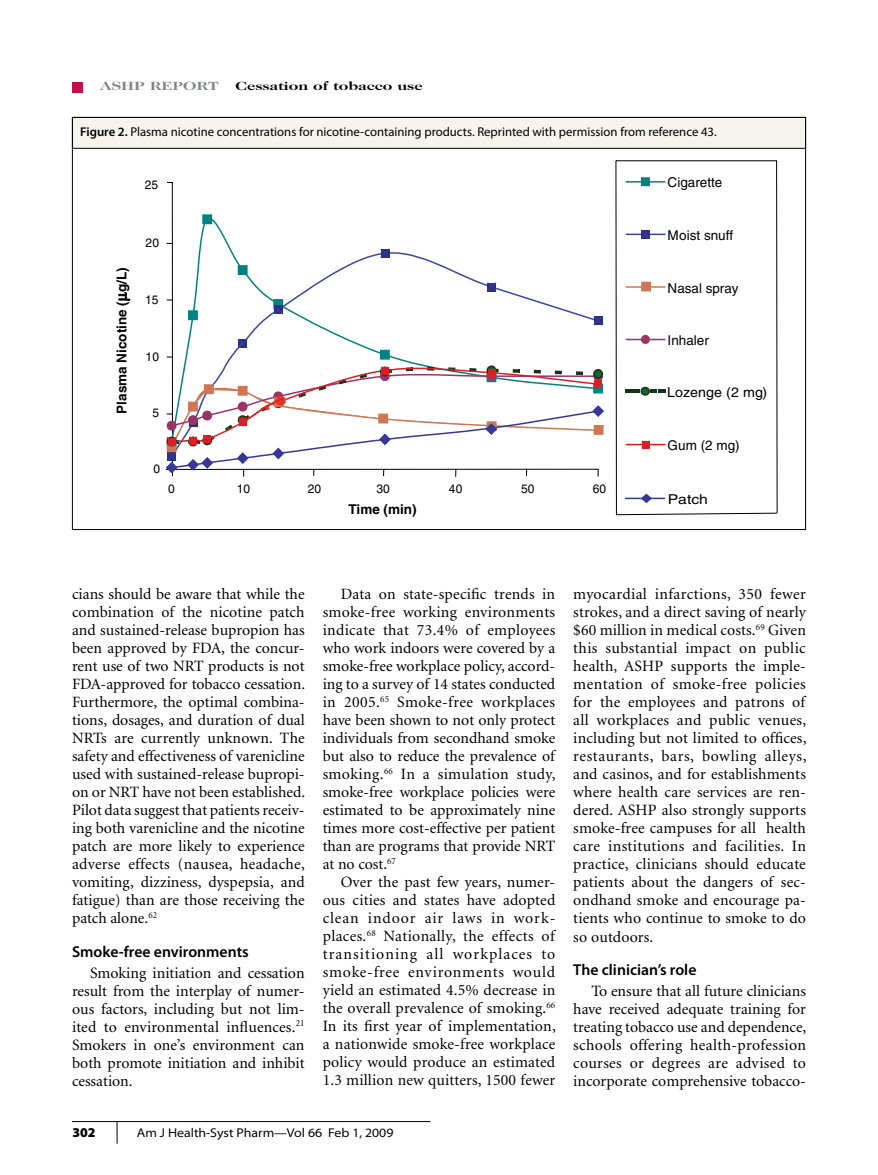
<style>
.page{position:relative;width:878px;height:1175px;background:#fff}
.page>*{position:absolute;margin:0;border:0;box-sizing:border-box;transform-origin:0 0}
.t1{font:15.75px/18px "Minion";color:#000;text-align:justify}
.t2{font:600 15.75px "Myriad Pro";color:#000}
.t3{font:13.5px "Helvetica";color:#010101}
.t4{font:700 13.5px "Helvetica";color:#000}
.t5{font:13.5px "Helvetica";color:#010101;scale:1.05 1}
.t6{font:13.5px "Helvetica";color:#010101;scale:1.16 1}
.t7{font:900 13.5px "Myriad Pro";color:#000}
.t8{font:12.75px "Myriad Pro";color:#000}
.t9{font:semi-expanded 12.75px "Myriad Pro";color:#000}
.t10{font:12.15px "Helvetica";letter-spacing:.005em;color:#000}
.t11{font:700 12px "Caslon Two Twenty Four";color:#000;scale:1.39 1}
.t12{font:700 12px "Caslon Two Twenty Four";color:#808285;scale:1.39 1}
.s1{font-weight:600}
</style>
<div class="page">
<div style="left:72px;top:82px;width:10px;height:11px;background:#c60c46"></div>
<svg style="left:117px;top:1122px;width:1px;height:21px"></svg>
<hr style="left:72px;top:1121px;width:358px;height:1px;background:#000">
<div style="left:72px;top:117px;width:733px;height:31px;background:#f6f5ed"></div>
<div style="left:72px;top:117px;width:734px;height:32px;border:1px solid #000"></div>
<hr style="left:166px;top:469px;width:432px;height:1px;background:#000">
<hr style="left:172px;top:182px;width:1px;height:294px;background:#000">
<svg style="left:170px;top:251px;width:422px;height:87px"></svg>
<div style="left:188px;top:310px;width:10px;height:10px;background:#048181;border:2px solid #048181"></div>
<div style="left:202px;top:214px;width:10px;height:10px;background:#048181;border:2px solid #048181"></div>
<div style="left:238px;top:265px;width:9px;height:10px;background:#048181;border:2px solid #048181"></div>
<div style="left:273px;top:299px;width:10px;height:10px;background:#048181"></div>
<svg style="left:272px;top:304px;width:12px;height:11px"></svg>
<svg style="left:379px;top:248px;width:12px;height:11px"></svg>
<svg style="left:486px;top:281px;width:11px;height:12px"></svg>
<svg style="left:592px;top:316px;width:11px;height:10px"></svg>
<svg style="left:167px;top:338px;width:436px;height:139px"></svg>
<svg style="left:615px;top:160px;width:162px;height:355px"></svg>
<svg style="left:650px;top:389px;width:15px;height:4px"></svg>
<svg style="left:625px;top:389px;width:15px;height:4px"></svg>
<svg style="left:119px;top:292px;width:11px;height:9px"></svg>
<p class="t12" style="left:100px;top:79px;width:87px">ASHP Report</p>
<p class="t11" style="left:235px;top:79px;width:136px">Cessation of tobacco use</p>
<p class="t8" style="left:80px;top:125px;width:638px"><span class="s1">Figure 2.</span> Plasma nicotine concentrations for nicotine-containing products. Reprinted with permission from reference 43.</p>
<p class="t10" style="left:145px;top:178px;width:15px">25</p>
<p class="t4" style="left:113px;top:414px;width:148px;rotate:-90deg">Plasma Nicotine ( g/L)</p>
<p class="t10" style="left:146px;top:236px;width:15px">20</p>
<p class="t10" style="left:145px;top:293px;width:15px">15</p>
<p class="t10" style="left:146px;top:349px;width:15px">10</p>
<p class="t10" style="left:153px;top:405px;width:8px">5</p>
<p class="t10" style="left:153px;top:462px;width:8px">0</p>
<p class="t10" style="left:168px;top:481px;width:8px">0</p>
<p class="t10" style="left:237px;top:481px;width:15px">10</p>
<p class="t10" style="left:308px;top:481px;width:15px">20</p>
<p class="t10" style="left:376px;top:481px;width:15px">30</p>
<p class="t10" style="left:449px;top:481px;width:15px">40</p>
<p class="t10" style="left:521px;top:481px;width:15px">50</p>
<p class="t4" style="left:348px;top:501px;width:70px">Time (min)</p>
<p class="t10" style="left:592px;top:482px;width:15px">60</p>
<p class="t3" style="left:667px;top:175px;width:56px">Cigarette</p>
<p class="t3" style="left:667px;top:227px;width:67px">Moist snuff</p>
<p class="t3" style="left:667px;top:280px;width:73px">Nasal spray</p>
<p class="t3" style="left:667px;top:332px;width:43px">Inhaler</p>
<p class="t5" style="left:667px;top:384px;width:97px">Lozenge (2 mg)</p>
<p class="t3" style="left:667px;top:437px;width:74px">Gum (2 mg)</p>
<p class="t6" style="left:667px;top:491px;width:36px">Patch</p>
<p class="t1" style="left:72px;top:586px;width:235px">cians should be aware that while the combination of the nicotine patch and sustained-release bupropion has been approved by FDA, the concur&shy;rent use of two NRT products is not FDA-approved for tobacco cessation.<br>Furthermore, the optimal combina&shy;tions, dosages, and duration of dual NRTs are currently unknown. The safety and effectiveness of varenicline used with sustained-release bupropi&shy;on or NRT have not been established.<br>Pilot data suggest that patients receiv&shy;ing both varenicline and the nicotine patch are more likely to experience adverse effects (nausea, headache, vomiting, dizziness, dyspepsia, and fatigue) than are those receiving the patch alone.<sup>62</sup></p>
<p class="t2" style="left:72px;top:942px;width:178px">Smoke-free environments</p>
<p class="t1" style="left:72px;top:964px;width:234px;text-indent:18px">Smoking initiation and cessation result from the interplay of numer&shy;ous factors, including but not lim&shy;ited to environmental influences.<sup>21<br></sup>Smokers in one’s environment can both promote initiation and inhibit cessation.</p>
<p class="t1" style="left:322px;top:585px;width:234px;text-indent:18px">Data on state-specific trends in smoke-free working environments indicate that 73.4% of employees who work indoors were covered by a smoke-free workplace policy, accord&shy;ing to a survey of 14 states conducted in 2005.<sup>65</sup> Smoke-free workplaces have been shown to not only protect individuals from secondhand smoke but also to reduce the prevalence of smoking.<sup>66</sup> In a simulation study, smoke-free workplace policies were estimated to be approximately nine times more cost-effective per patient than are programs that provide NRT at no cost.<sup>67</sup></p>
<p class="t1" style="left:322px;top:873px;width:234px;text-indent:18px">Over the past few years, numer&shy;ous cities and states have adopted clean indoor air laws in work&shy;places.<sup>68</sup> Nationally, the effects of transitioning all workplaces to smoke-free environments would yield an estimated 4.5% decrease in the overall prevalence of smoking.<sup>66<br></sup>In its first year of implementation, a nationwide smoke-free workplace policy would produce an estimated 1.3 million new quitters, 1500 fewer</p>
<p class="t7" style="left:72px;top:1125px;width:25px">302</p>
<p class="t9" style="left:137px;top:1125px;width:258px">Am J Health-Syst Pharm—Vol 66 Feb 1, 2009</p>
<p class="t1" style="left:573px;top:586px;width:235px">myocardial infarctions, 350 fewer strokes, and a direct saving of nearly $60 million in medical costs.<sup>69</sup> Given this substantial impact on public health, ASHP supports the imple&shy;mentation of smoke-free policies for the employees and patrons of all workplaces and public venues, including but not limited to offices, restaurants, bars, bowling alleys, and casinos, and for establishments where health care services are ren&shy;dered. ASHP also strongly supports smoke-free campuses for all health care institutions and facilities. In practice, clinicians should educate patients about the dangers of sec&shy;ondhand smoke and encourage pa&shy;tients who continue to smoke to do so outdoors.</p>
<p class="t2" style="left:573px;top:960px;width:125px">The clinician’s role</p>
<p class="t1" style="left:573px;top:982px;width:234px;text-indent:18px">To ensure that all future clinicians have received adequate training for treating tobacco use and dependence, schools offering health-profession courses or degrees are advised to incorporate comprehensive tobacco-</p>
</div>
